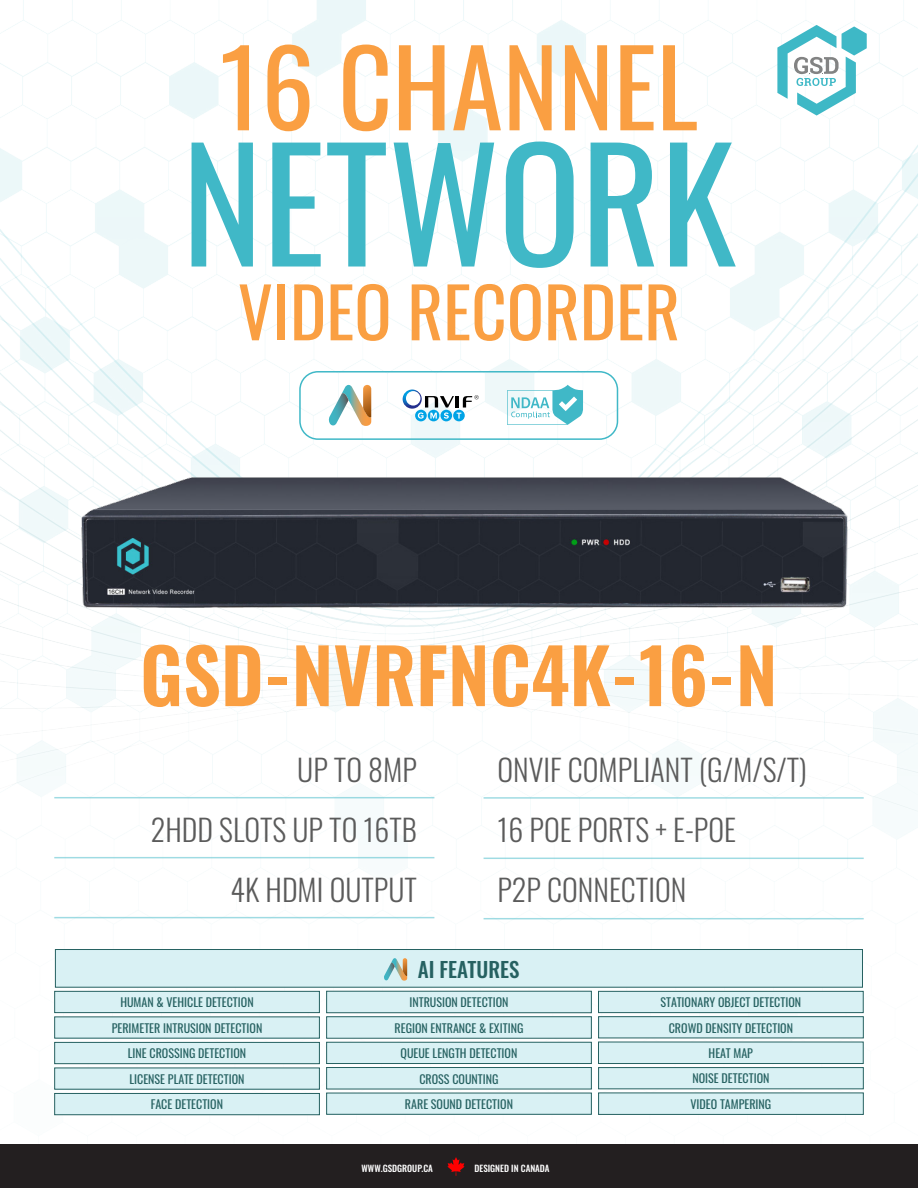
<style>
.page{position:relative;width:918px;height:1188px;background:#fff}
.page>*{position:absolute;margin:0;border:0;box-sizing:border-box;transform-origin:0 0}
.t1{font:153px "Oswald";color:#40b8c7}
.t2{font:105px "Oswald";color:#fa9f42}
.t3{font:600 75px "Oswald";color:#fa9f42}
.t4{font:69px "Oswald";color:#fa9f42}
.t5{font:300 30px "Oswald";color:#5b5b5b}
.t6{font:500 21px "Oswald";color:#266161}
.AI_FEATURE_BOXES{font:12px "Oswald";color:#266161}
.t7{font:500 9px "Oswald";color:#fff}
</style>
<div class="page">
<img style="left:0;top:0;width:918px;height:1145px">
<div style="left:0;top:1145px;width:918px;height:43px;background:#231f20"></div>
<hr style="left:54px;top:797px;width:380px;height:1px;background:#40b8c7">
<hr style="left:484px;top:797px;width:380px;height:2px;background:#40b8c7">
<hr style="left:54px;top:857px;width:380px;height:1px;background:#40b8c7">
<hr style="left:484px;top:858px;width:380px;height:1px;background:#40b8c7">
<hr style="left:54px;top:917px;width:380px;height:1px;background:#40b8c7">
<hr style="left:484px;top:918px;width:380px;height:1px;background:#40b8c7">
<svg style="left:777px;top:25px;width:90px;height:91px"></svg>
<svg style="left:447px;top:1157px;width:18px;height:19px"></svg>
<div style="left:55px;top:949px;width:808px;height:39px;background:#d9f1f4;border:1px solid #266161"></div>
<svg style="left:384px;top:958px;width:23px;height:23px"></svg>
<div style="left:55px;top:1017px;width:264px;height:21px;background:#d9f1f4"></div>
<div style="left:55px;top:1093px;width:264px;height:22px;background:#d9f1f4"></div>
<div style="left:54px;top:1093px;width:266px;height:22px;border:1px solid #266161"></div>
<div style="left:327px;top:1093px;width:264px;height:21px;background:#d9f1f4"></div>
<div style="left:326px;top:1093px;width:266px;height:22px;border:1px solid #266161"></div>
<div style="left:55px;top:1042px;width:264px;height:22px;background:#d9f1f4"></div>
<div style="left:54px;top:1042px;width:266px;height:22px;border:1px solid #266161"></div>
<div style="left:55px;top:991px;width:264px;height:22px;background:#d9f1f4"></div>
<div style="left:54px;top:991px;width:266px;height:22px;border:1px solid #266161"></div>
<div style="left:599px;top:1017px;width:264px;height:21px;background:#d9f1f4"></div>
<div style="left:598px;top:1016px;width:266px;height:22px;border:1px solid #266161"></div>
<div style="left:599px;top:1068px;width:264px;height:21px;background:#d9f1f4"></div>
<div style="left:598px;top:1067px;width:266px;height:22px;border:1px solid #266161"></div>
<div style="left:55px;top:1068px;width:264px;height:21px;background:#d9f1f4"></div>
<div style="left:54px;top:1068px;width:266px;height:22px;border:1px solid #266161"></div>
<div style="left:327px;top:1068px;width:264px;height:21px;background:#d9f1f4"></div>
<div style="left:326px;top:1067px;width:266px;height:22px;border:1px solid #266161"></div>
<div style="left:327px;top:1017px;width:264px;height:21px;background:#d9f1f4"></div>
<div style="left:326px;top:1016px;width:266px;height:23px;border:1px solid #266161"></div>
<div style="left:599px;top:1093px;width:264px;height:21px;background:#d9f1f4"></div>
<div style="left:598px;top:1093px;width:266px;height:22px;border:1px solid #266161"></div>
<div style="left:598px;top:1042px;width:265px;height:22px;background:#d9f1f4"></div>
<div style="left:598px;top:1042px;width:266px;height:22px;border:1px solid #266161"></div>
<div style="left:327px;top:991px;width:264px;height:22px;background:#d9f1f4"></div>
<div style="left:326px;top:991px;width:266px;height:22px;border:1px solid #266161"></div>
<div style="left:598px;top:991px;width:265px;height:22px;background:#d9f1f4"></div>
<div style="left:598px;top:991px;width:266px;height:22px;border:1px solid #266161"></div>
<div style="left:327px;top:1042px;width:264px;height:22px;background:#d9f1f4"></div>
<div style="left:326px;top:1042px;width:266px;height:22px;border:1px solid #266161"></div>
<img style="left:66px;top:471px;width:792px;height:146px">
<svg style="left:328px;top:385px;width:43px;height:41px"></svg>
<div style="left:299px;top:371px;width:319px;height:69px;border:2px solid #40b8c7;border-radius:18px"></div>
<div style="left:415px;top:410px;width:12px;height:11px;background:#00a3e6;border-radius:50%"></div>
<div style="left:428px;top:410px;width:11px;height:11px;background:#00a3e6;border-radius:50%"></div>
<div style="left:440px;top:410px;width:12px;height:11px;background:#00a3e6;border-radius:50%"></div>
<div style="left:453px;top:410px;width:12px;height:11px;background:#00a3e6;border-radius:50%"></div>
<svg style="left:403px;top:390px;width:76px;height:29px"></svg>
<svg style="left:507px;top:385px;width:76px;height:40px"></svg>
<p class="t2" style="left:220px;top:-6px;width:480px">16 CHANNEL</p>
<p class="t1" style="left:182px;top:68px;width:556px">NETWORK</p>
<p class="t4" style="left:238px;top:251px;width:444px">VIDEO RECORDER</p>
<p class="t3" style="left:140px;top:636px;width:639px">GSD-NVRFNC4K-16-N</p>
<p class="t5" style="left:297px;top:743px;width:121px">UP TO 8MP</p>
<p class="t5" style="left:497px;top:743px;width:311px">ONVIF COMPLIANT (G/M/S/T)</p>
<p class="t5" style="left:497px;top:803px;width:240px">16 POE PORTS + E-POE</p>
<p class="t5" style="left:151px;top:803px;width:268px">2HDD SLOTS UP TO 16TB</p>
<p class="t5" style="left:231px;top:863px;width:188px">4K HDMI OUTPUT</p>
<p class="t5" style="left:497px;top:863px;width:190px">P2P CONNECTION</p>
<p class="t6" style="left:418px;top:958px;width:103px">AI FEATURES</p>
<p class="AI_FEATURE_BOXES" style="left:120px;top:992px;width:135px">HUMAN &amp; VEHICLE DETECTION</p>
<p class="AI_FEATURE_BOXES" style="left:409px;top:992px;width:101px">INTRUSION DETECTION</p>
<p class="AI_FEATURE_BOXES" style="left:661px;top:992px;width:142px">STATIONARY OBJECT DETECTION</p>
<p class="AI_FEATURE_BOXES" style="left:112px;top:1017px;width:152px">PERIMETER INTRUSION DETECTION</p>
<p class="AI_FEATURE_BOXES" style="left:395px;top:1017px;width:130px">REGION ENTRANCE &amp; EXITING</p>
<p class="AI_FEATURE_BOXES" style="left:669px;top:1017px;width:126px">CROWD DENSITY DETECTION</p>
<p class="AI_FEATURE_BOXES" style="left:128px;top:1043px;width:120px">LINE CROSSING DETECTION</p>
<p class="AI_FEATURE_BOXES" style="left:401px;top:1043px;width:118px">QUEUE LENGTH DETECTION</p>
<p class="AI_FEATURE_BOXES" style="left:709px;top:1042px;width:46px">HEAT MAP</p>
<p class="AI_FEATURE_BOXES" style="left:130px;top:1068px;width:117px">LICENSE PLATE DETECTION</p>
<p class="AI_FEATURE_BOXES" style="left:419px;top:1068px;width:81px">CROSS COUNTING</p>
<p class="AI_FEATURE_BOXES" style="left:692px;top:1068px;width:79px">NOISE DETECTION</p>
<p class="AI_FEATURE_BOXES" style="left:151px;top:1094px;width:74px">FACE DETECTION</p>
<p class="AI_FEATURE_BOXES" style="left:405px;top:1093px;width:110px">RARE SOUND DETECTION</p>
<p class="t7" style="left:362px;top:1163px;width:73px">WWW.GSDGROUP.CA</p>
<p class="t7" style="left:474px;top:1163px;width:77px">DESIGNED IN CANADA</p>
<p class="AI_FEATURE_BOXES" style="left:691px;top:1093px;width:82px">VIDEO TAMPERING</p>
</div>
